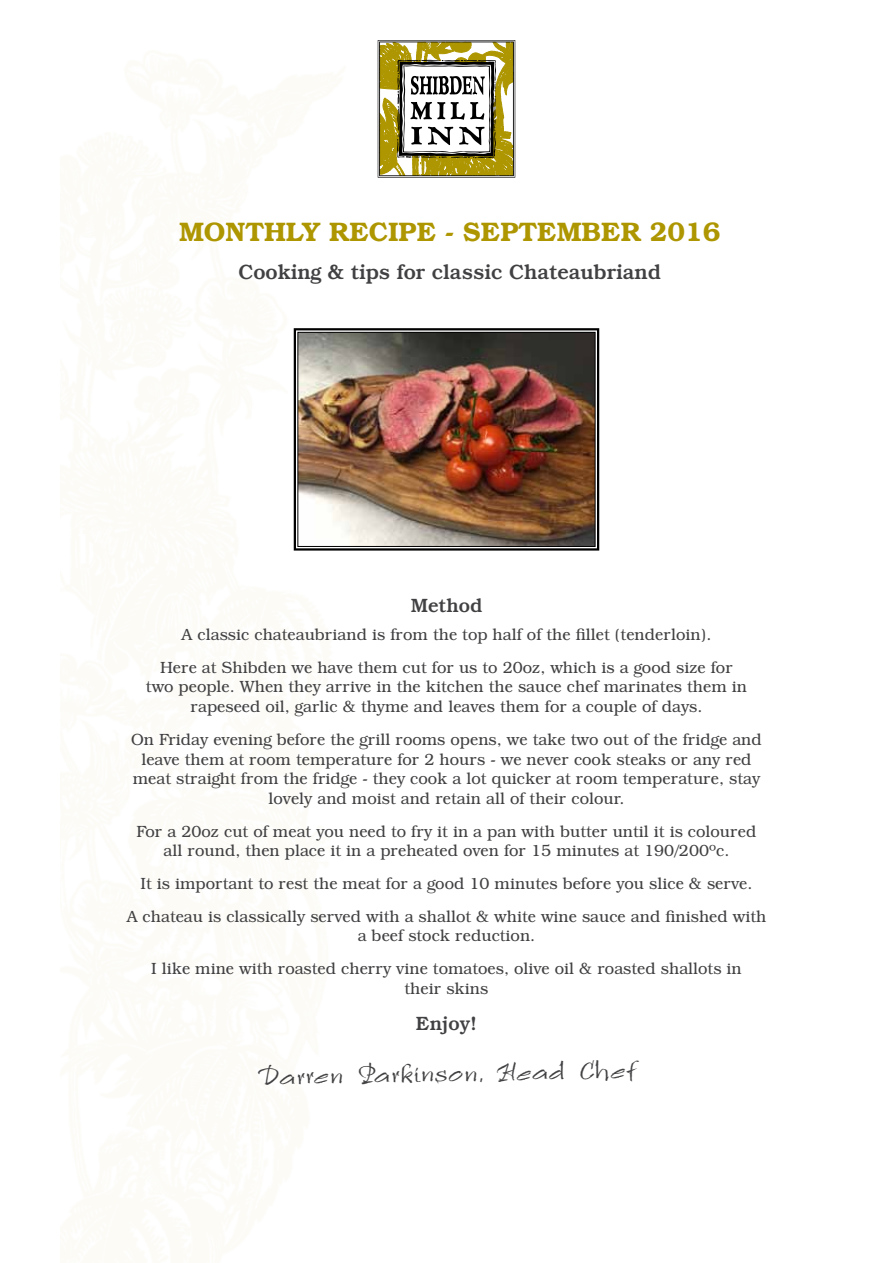
<style>
.page{position:relative;width:893px;height:1263px;background:#fff}
.page>*{position:absolute;margin:0;border:0;box-sizing:border-box;transform-origin:0 0}
.t1{font:600 27px "Bookman IT Cby BT";color:#ad9600}
.t2{font:26.55px "Ruling Script LT Std 2";color:#414042}
.t3{font:500 21px "Bookman IT Cby BT";color:#414042}
.t4{font:500 19.5px "Bookman IT Cby BT";color:#414042}
.t5{font:300 16.5px/19.8px "Bookman IT Cby BT";color:#414042;text-align:center}
</style>
<div class="page">
<svg style="left:378px;top:40px;width:137px;height:138px"></svg>
<svg style="left:293px;top:328px;width:307px;height:223px"></svg>
<img style="left:297px;top:332px;width:299px;height:215px">
<h1 class="t1" style="left:179px;top:215px;width:543px">MONTHLY RECIPE - SEPTEMBER 2016</h1>
<p class="t3" style="left:238px;top:259px;width:424px">Cooking &amp; tips for classic Chateaubriand</p>
<p class="t4" style="left:411px;top:593px;width:73px">Method</p>
<p class="t5" style="left:160px;top:618px;width:574px;line-height:32.5px">A classic chateaubriand is from the top half of the fillet (tenderloin).<br>Here at Shibden we have them cut for us to 20oz, which is a good size for</p>
<p class="t5" style="left:146px;top:677px;width:603px">two people. When they arrive in the kitchen the sauce chef marinates them in rapeseed oil, garlic &amp; thyme and leaves them for a couple of days.</p>
<p class="t5" style="left:131px;top:729px;width:632px">On Friday evening before the grill rooms opens, we take two out of the fridge and leave them at room temperature for 2 hours - we never cook steaks or any red meat straight from the fridge - they cook a lot quicker at room temperature, stay lovely and moist and retain all of their colour.</p>
<p class="t5" style="left:137px;top:821px;width:621px">For a 20oz cut of meat you need to fry it in a pan with butter until it is coloured all round, then place it in a preheated oven for 15 minutes at 190/200ºc.</p>
<p class="t5" style="left:127px;top:867px;width:641px;line-height:32.5px">It is important to rest the meat for a good 10 minutes before you slice &amp; serve.<br>A chateau is classically served with a shallot &amp; white wine sauce and finished with</p>
<p class="t5" style="left:151px;top:919px;width:592px;line-height:32.5px">a beef stock reduction.<br>I like mine with roasted cherry vine tomatoes, olive oil &amp; roasted shallots in</p>
<p class="t5" style="left:405px;top:978px;width:85px">their skins</p>
<p class="t4" style="left:416px;top:1011px;width:63px">Enjoy!</p>
<h2 class="t2" style="left:257px;top:1063px;width:381px;rotate:-1deg">Darren Parkinson, Head Chef</h2>
</div>
